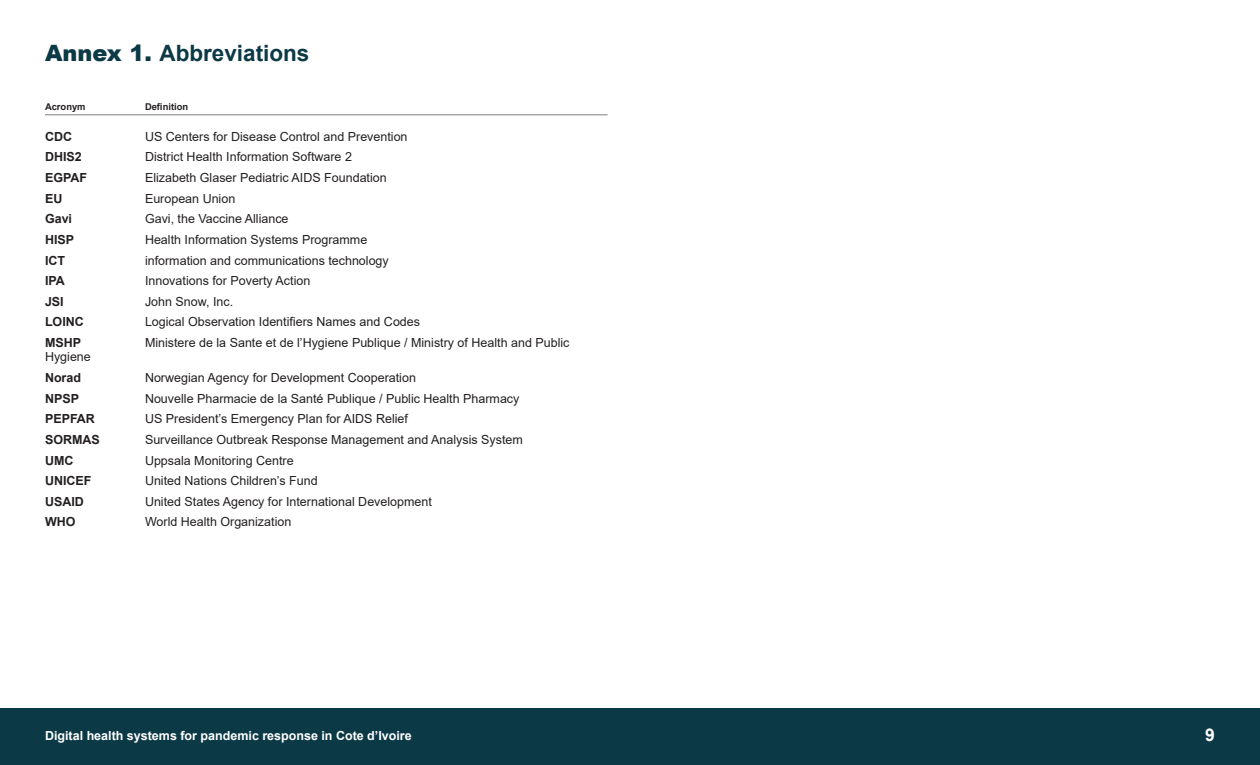
<style>
.page{position:relative;width:1260px;height:765px;background:#fff}
.page>*{position:absolute;margin:0;border:0;box-sizing:border-box;transform-origin:0 0}
.H1-annex{font:700 22.5px "Arial";color:#0b3945}
.t1{font:700 17.5px "Arial";color:#fff}
.Acronym_list{font:12.5px "Arial";color:#231f20}
.Acronym_list-2{font:700 12.5px "Arial";color:#231f20}
.t2{font:700 12.5px "Arial";color:#fff}
.Acronym_heading{font:700 9.38px "Arial";color:#231f20}
.s1{font-weight:900}
</style>
<div class="page">
<hr style="left:45px;top:115px;width:563px;height:1px;background:#7a7c82">
<div style="left:0;top:709px;width:1260px;height:56px;background:#0b3945"></div>
<p class="H1-annex" style="left:45px;top:38px;width:266px"><span class="s1">Annex 1.</span> Abbreviations</p>
<p class="Acronym_heading" style="left:45px;top:100px;width:42px">Acronym</p>
<p class="Acronym_heading" style="left:145px;top:100px;width:45px">Definition</p>
<p class="Acronym_list-2" style="left:45px;top:128px;width:29px">CDC</p>
<p class="Acronym_list" style="left:145px;top:128px;width:264px">US Centers for Disease Control and Prevention</p>
<p class="Acronym_list-2" style="left:45px;top:148px;width:38px">DHIS2</p>
<p class="Acronym_list" style="left:145px;top:148px;width:209px">District Health Information Software 2</p>
<p class="Acronym_list-2" style="left:45px;top:169px;width:44px">EGPAF</p>
<p class="Acronym_list" style="left:145px;top:169px;width:243px">Elizabeth Glaser Pediatric AIDS Foundation</p>
<p class="Acronym_list-2" style="left:45px;top:189px;width:19px">EU</p>
<p class="Acronym_list" style="left:145px;top:190px;width:92px">European Union</p>
<p class="Acronym_list-2" style="left:45px;top:210px;width:29px">Gavi</p>
<p class="Acronym_list" style="left:145px;top:210px;width:145px">Gavi, the Vaccine Alliance</p>
<p class="Acronym_list-2" style="left:45px;top:231px;width:31px">HISP</p>
<p class="Acronym_list" style="left:145px;top:231px;width:224px">Health Information Systems Programme</p>
<p class="Acronym_list-2" style="left:45px;top:251px;width:22px">ICT</p>
<p class="Acronym_list" style="left:145px;top:252px;width:245px">information and communications technology</p>
<p class="Acronym_list-2" style="left:45px;top:272px;width:21px">IPA</p>
<p class="Acronym_list" style="left:145px;top:272px;width:167px">Innovations for Poverty Action</p>
<p class="Acronym_list-2" style="left:45px;top:293px;width:20px">JSI</p>
<p class="Acronym_list" style="left:145px;top:293px;width:90px">John Snow, Inc.</p>
<p class="Acronym_list-2" style="left:45px;top:313px;width:40px">LOINC</p>
<p class="Acronym_list" style="left:145px;top:313px;width:277px">Logical Observation Identifiers Names and Codes</p>
<p class="Acronym_list-2" style="left:45px;top:334px;width:38px">MSHP</p>
<p class="Acronym_list" style="left:145px;top:334px;width:426px">Ministere de la Sante et de l’Hygiene Publique / Ministry of Health and Public</p>
<p class="Acronym_list" style="left:45px;top:348px;width:47px">Hygiene</p>
<p class="Acronym_list-2" style="left:45px;top:369px;width:38px">Norad</p>
<p class="Acronym_list" style="left:145px;top:369px;width:272px">Norwegian Agency for Development Cooperation</p>
<p class="Acronym_list-2" style="left:45px;top:389px;width:36px">NPSP</p>
<p class="Acronym_list" style="left:145px;top:390px;width:376px">Nouvelle Pharmacie de la Santé Publique / Public Health Pharmacy</p>
<p class="Acronym_list-2" style="left:45px;top:410px;width:52px">PEPFAR</p>
<p class="Acronym_list" style="left:145px;top:410px;width:265px">US President’s Emergency Plan for AIDS Relief</p>
<p class="Acronym_list-2" style="left:45px;top:431px;width:56px">SORMAS</p>
<p class="Acronym_list" style="left:145px;top:431px;width:379px">Surveillance Outbreak Response Management and Analysis System</p>
<p class="Acronym_list-2" style="left:45px;top:451px;width:30px">UMC</p>
<p class="Acronym_list" style="left:145px;top:452px;width:150px">Uppsala Monitoring Centre</p>
<p class="Acronym_list-2" style="left:45px;top:472px;width:48px">UNICEF</p>
<p class="Acronym_list" style="left:145px;top:472px;width:174px">United Nations Children’s Fund</p>
<p class="Acronym_list-2" style="left:45px;top:493px;width:40px">USAID</p>
<p class="Acronym_list" style="left:145px;top:493px;width:288px">United States Agency for International Development</p>
<p class="Acronym_list-2" style="left:45px;top:513px;width:32px">WHO</p>
<p class="Acronym_list" style="left:145px;top:513px;width:148px">World Health Organization</p>
<p class="t2" style="left:45px;top:727px;width:368px">Digital health systems for pandemic response in Cote d’Ivoire</p>
<h2 class="t1" style="left:1205px;top:723px;width:11px">9</h2>
</div>
